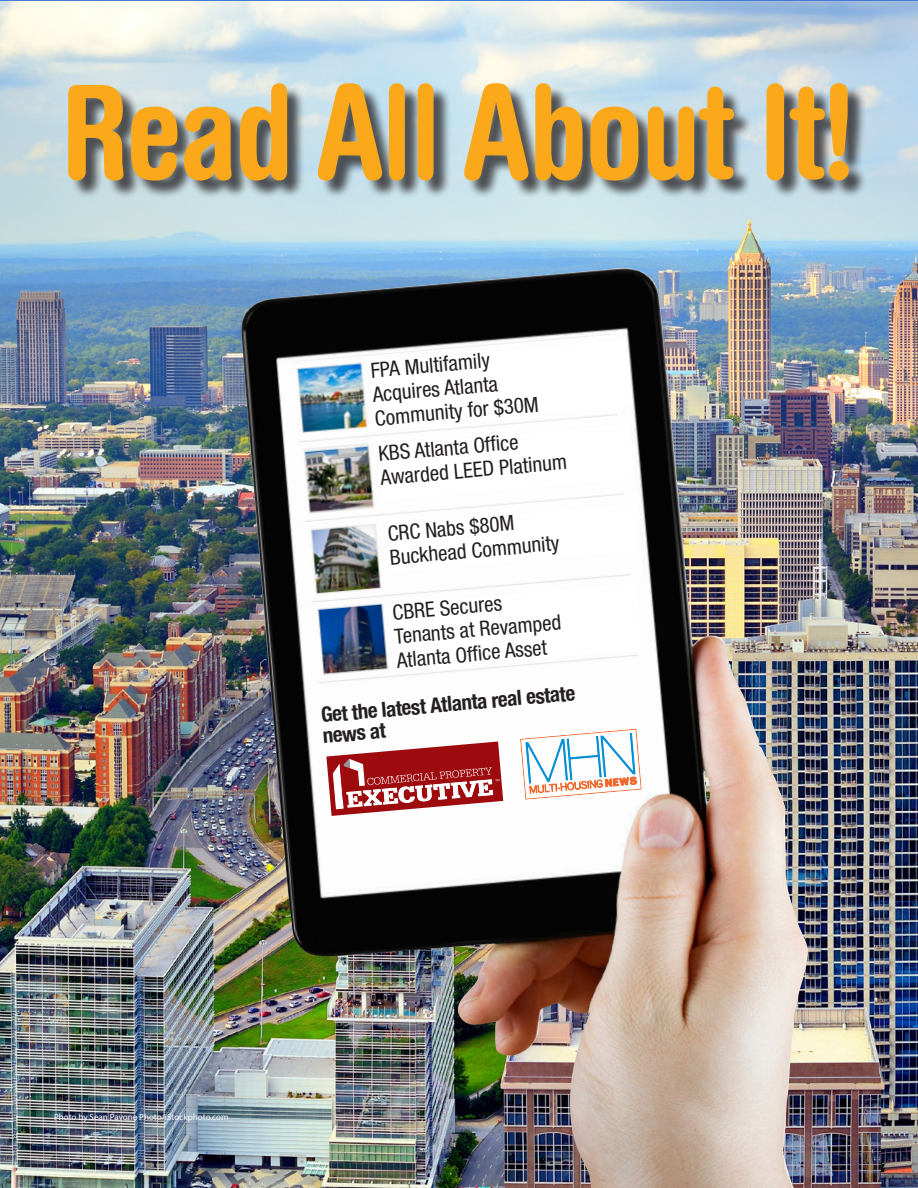
<style>
.page{position:relative;width:918px;height:1188px;background:#fff}
.page>*{position:absolute;margin:0;border:0;box-sizing:border-box;transform-origin:0 0}
.t1{font:700 condensed 130.5px "Helvetica Rounded LT Std";letter-spacing:-.02em;color:#fba81a}
.t2{font:condensed 21px/24px "Helvetica Neue LT Std";color:#231f20}
.t3{font:700 condensed 21px/21px "Helvetica Neue LT Std";color:#231f20}
.t4{font:9px "Myriad Pro";color:#fff}
</style>
<div class="page">
<img style="left:0;top:1px;width:918px;height:1187px">
<img style="left:238px;top:268px;width:571px;height:920px">
<div style="left:70px;top:86px;width:797px;height:113px;background:#231f20;opacity:.75"></div>
<svg style="left:326px;top:742px;width:177px;height:76px"></svg>
<img style="left:285px;top:334px;width:354px;height:353px">
<svg style="left:370px;top:340px;width:266px;height:232px"></svg>
<svg style="left:392px;top:584px;width:250px;height:87px"></svg>
<svg style="left:520px;top:729px;width:122px;height:71px"></svg>
<p class="t1" style="left:61px;top:53px;width:798px">Read All About It!</p>
<p class="t2" style="left:370px;top:358px;width:166px;rotate:-5deg">FPA Multifamily<br>Acquires Atlanta<br>Community for $30M</p>
<p class="t2" style="left:377px;top:442px;width:189px;rotate:-5deg">KBS Atlanta Offi ce<br>Awarded LEED Platinum</p>
<p class="t2" style="left:387px;top:521px;width:172px;rotate:-5deg">CRC Nabs $80M<br>Buckhead Community</p>
<p class="t2" style="left:391px;top:600px;width:169px;rotate:-5deg">CBRE Secures<br>Tenants at Revamped<br>Atlanta Offi ce Asset</p>
<p class="t3" style="left:320px;top:704px;width:257px;rotate:-5deg">Get the latest Atlanta real estate news at</p>
<p class="t4" style="left:54px;top:1111px;width:176px">Photo by Sean Pavone Photo/iStockphoto.com</p>
</div>
